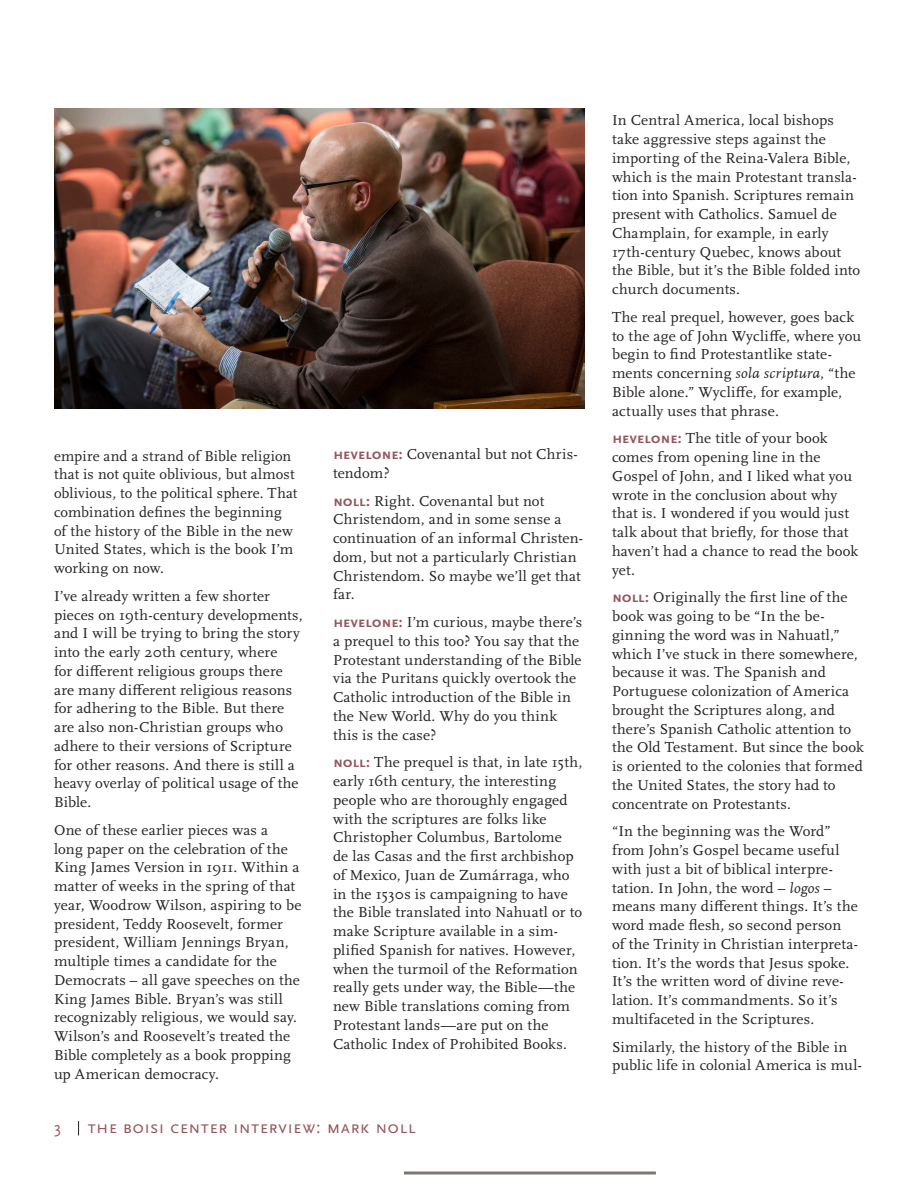
<style>
.page{position:relative;width:918px;height:1188px;background:#fff}
.page>*{position:absolute;margin:0;border:0;box-sizing:border-box;transform-origin:0 0}
.t1{font:18px "Scala Sans OT";letter-spacing:.015em;color:#95575e}
.t2{font:16.5px "Scala Sans OT";color:#95575e}
.t3{font:15px/18.8px "Scala OT";letter-spacing:.015em;color:#231f20}
.s1{font-family:"Scala Sans OT";font-weight:700;color:#95575e}
.s2{font-style:italic}
</style>
<div class="page">
<svg style="left:78px;top:1121px;width:1px;height:15px"></svg>
<hr style="left:404px;top:1172px;width:252px;height:2px;background:#7f7673">
<img style="left:54px;top:108px;width:531px;height:300px">
<p class="t3" style="left:54px;top:447px;width:245px">empire and a strand of Bible religion that is not quite oblivious, but almost oblivious, to the political sphere. That combination defines the beginning of the history of the Bible in the new United States, which is the book I’m working on now.</p>
<p class="t3" style="left:54px;top:587px;width:250px">I’ve already written a few shorter pieces on 19th-century developments, and I will be trying to bring the story into the early 20th century, where<br>for different religious groups there are many different religious reasons for adhering to the Bible. But there are also non-Christian groups who adhere to their versions of Scripture for other reasons. And there is still a heavy overlay of political usage of the Bible.</p>
<p class="t3" style="left:54px;top:821px;width:249px">One of these earlier pieces was a<br>long paper on the celebration of the King James Version in 1911. Within a matter of weeks in the spring of that year, Woodrow Wilson, aspiring to be president, Teddy Roosevelt, former president, William Jennings Bryan, multiple times a candidate for the Democrats – all gave speeches on the King James Bible. Bryan’s was still recognizably religious, we would say.<br>Wilson’s and Roosevelt’s treated the Bible completely as a book propping up American democracy.</p>
<p class="t3" style="left:333px;top:445px;width:246px"><span class="s1">hevelone:</span> Covenantal but not Chris&shy;tendom?</p>
<p class="t3" style="left:333px;top:492px;width:252px"><span class="s1">noll:</span> Right. Covenantal but not<br>Christendom, and in some sense a continuation of an informal Christen&shy;dom, but not a particularly Christian<br>Christendom. So maybe we’ll get that far.</p>
<p class="t3" style="left:333px;top:613px;width:251px"><span class="s1">hevelone:</span> I’m curious, maybe there’s a prequel to this too? You say that the Protestant understanding of the Bible via the Puritans quickly overtook the Catholic introduction of the Bible in the New World. Why do you think this is the case?</p>
<p class="t3" style="left:333px;top:754px;width:251px"><span class="s1">noll:</span> The prequel is that, in late 15th, early 16th century, the interesting people who are thoroughly engaged with the scriptures are folks like Christopher Columbus, Bartolome<br>de las Casas and the first archbishop of Mexico, Juan de Zumárraga, who in the 1530s is campaigning to have the Bible translated into Nahuatl or to make Scripture available in a sim&shy;plified Spanish for natives. However, when the turmoil of the Reformation really gets under way, the Bible—the new Bible translations coming from Protestant lands—are put on the Catholic Index of Prohibited Books.</p>
<p class="t2" style="left:54px;top:1119px;width:9px">3</p>
<p class="t1" style="left:88px;top:1118px;width:329px">the boisi center interview: mark noll</p>
<p class="t3" style="left:612px;top:111px;width:250px">In Central America, local bishops take aggressive steps against the importing of the Reina-Valera Bible, which is the main Protestant transla&shy;tion into Spanish. Scriptures remain present with Catholics. Samuel de Champlain, for example, in early 17th-century Quebec, knows about the Bible, but it’s the Bible folded into church documents.</p>
<p class="t3" style="left:612px;top:308px;width:251px">The real prequel, however, goes back to the age of John Wycliffe, where you begin to find Protestantlike state&shy;ments concerning <span class="s2">sola scriptura</span>, “the Bible alone.” Wycliffe, for example, actually uses that phrase.</p>
<p class="t3" style="left:612px;top:429px;width:248px"><span class="s1">hevelone:</span> The title of your book comes from opening line in the<br>Gospel of John, and I liked what you wrote in the conclusion about why that is. I wondered if you would just talk about that briefly, for those that haven’t had a chance to read the book yet.</p>
<p class="t3" style="left:612px;top:588px;width:253px"><span class="s1">noll:</span> Originally the first line of the book was going to be “In the be&shy;ginning the word was in Nahuatl,” which I’ve stuck in there somewhere, because it was. The Spanish and Portuguese colonization of America brought the Scriptures along, and there’s Spanish Catholic attention to the Old Testament. But since the book is oriented to the colonies that formed the United States, the story had to concentrate on Protestants.</p>
<p class="t3" style="left:612px;top:822px;width:248px">“In the beginning was the Word” from John’s Gospel became useful with just a bit of biblical interpre&shy;tation. In John, the word – <span class="s2">logos</span> – means many different things. It’s the word made flesh, so second person<br>of the Trinity in Christian interpreta&shy;tion. It’s the words that Jesus spoke.<br>It’s the written word of divine reve&shy;lation. It’s commandments. So it’s multifaceted in the Scriptures.</p>
<p class="t3" style="left:612px;top:1038px;width:252px">Similarly, the history of the Bible in public life in colonial America is mul-</p>
</div>
